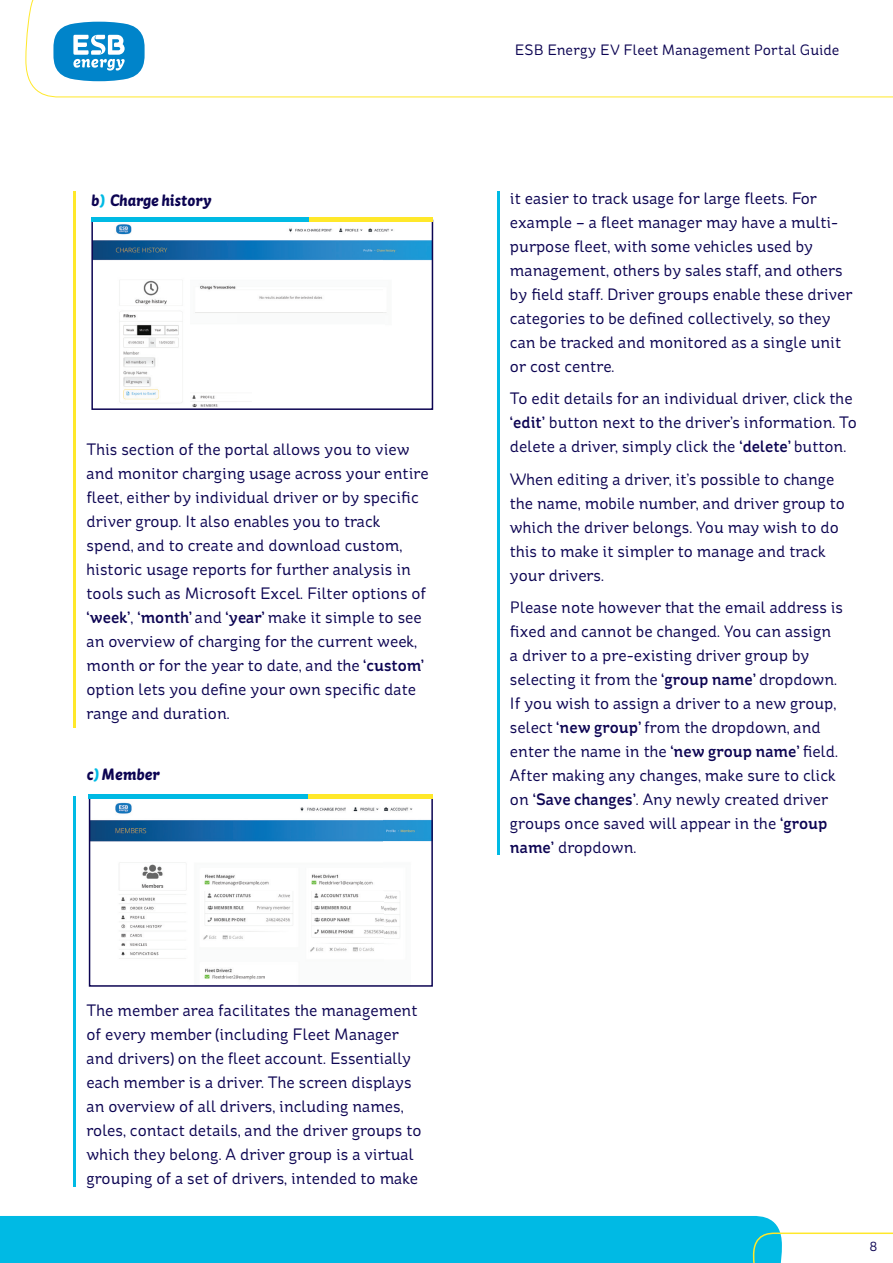
<style>
.page{position:relative;width:893px;height:1263px;background:#fff}
.page>*{position:absolute;margin:0;border:0;box-sizing:border-box;transform-origin:0 0}
.t1{font:16.5px/24px "St Ryde";color:#0c0452}
.t2{font:italic 700 16.5px "St Ryde";color:#0c0452}
.t3{font:15px "St Ryde";letter-spacing:.01em;color:#0c0452}
.t4{font:13.5px "St Ryde";color:#0c0452}
.s1{color:#00bae4}
.s2{font-weight:500}
</style>
<div class="page">
<img style="left:92px;top:802px;width:338px;height:178px">
<div style="left:89px;top:797px;width:344px;height:190px;border:2px solid #0c0452"></div>
<img style="left:94px;top:224px;width:336px;height:183px">
<div style="left:91px;top:220px;width:342px;height:190px;border:2px solid #0c0452"></div>
<svg style="left:0;top:1216px;width:893px;height:47px"></svg>
<svg style="left:25px;top:0;width:868px;height:98px"></svg>
<svg style="left:53px;top:22px;width:92px;height:59px"></svg>
<hr style="left:74px;top:192px;width:2px;height:536px;background:#ffe82a">
<hr style="left:74px;top:796px;width:2px;height:391px;background:#00bae4">
<hr style="left:497px;top:192px;width:2px;height:663px;background:#00bae4">
<div style="left:91px;top:217px;width:259px;height:5px;background:#00bae4"></div>
<div style="left:310px;top:217px;width:123px;height:5px;background:#ffe82a"></div>
<div style="left:89px;top:794px;width:249px;height:5px;background:#00bae4"></div>
<div style="left:309px;top:794px;width:124px;height:5px;background:#ffe82a"></div>
<p class="t2" style="left:91px;top:190px;width:121px">b<span class="s1">)</span> Charge history</p>
<p class="t1" style="left:87px;top:437px;width:344px">This section of the portal allows you to view and monitor charging usage across your entire fleet, either by individual driver or by specific driver group. It also enables you to track spend, and to create and download custom, historic usage reports for further analysis in tools such as Microsoft Excel. Filter options of <span class="s2">‘week’</span>, <span class="s2">‘month’</span> and <span class="s2">‘year’</span> make it simple to see an overview of charging for the current week, month or for the year to date, and the <span class="s2">‘custom’ </span>option lets you define your own specific date range and duration.</p>
<p class="t2" style="left:87px;top:764px;width:74px">c<span class="s1">)</span> Member</p>
<p class="t1" style="left:87px;top:998px;width:336px">The member area facilitates the management of every member (including Fleet Manager and drivers) on the fleet account. Essentially each member is a driver. The screen displays an overview of all drivers, including names, roles, contact details, and the driver groups to which they belong. A driver group is a virtual grouping of a set of drivers, intended to make</p>
<p class="t3" style="left:515px;top:41px;width:326px">ESB Energy EV Fleet Management Portal Guide</p>
<p class="t1" style="left:510px;top:186px;width:344px">it easier to track usage for large fleets. For example – a fleet manager may have a multi&shy;purpose fleet, with some vehicles used by management, others by sales staff, and others by field staff. Driver groups enable these driver categories to be defined collectively, so they can be tracked and monitored as a single unit or cost centre.</p>
<p class="t1" style="left:510px;top:387px;width:348px">To edit details for an individual driver, click the <span class="s2">‘edit’</span> button next to the driver’s information. To delete a driver, simply click the <span class="s2">‘delete’</span> button.</p>
<p class="t1" style="left:510px;top:467px;width:337px">When editing a driver, it’s possible to change the name, mobile number, and driver group to which the driver belongs. You may wish to do this to make it simpler to manage and track your drivers.</p>
<p class="t1" style="left:510px;top:596px;width:335px">Please note however that the email address is fixed and cannot be changed. You can assign a driver to a pre-existing driver group by selecting it from the <span class="s2">‘group name’</span> dropdown.<br>If you wish to assign a driver to a new group, select <span class="s2">‘new group’</span> from the dropdown, and enter the name in the <span class="s2">‘new group name’</span> field.<br>After making any changes, make sure to click on <span class="s2">‘Save changes’</span>. Any newly created driver groups once saved will appear in the <span class="s2">‘group name’</span> dropdown.</p>
<p class="t4" style="left:870px;top:1239px;width:9px">8</p>
</div>
